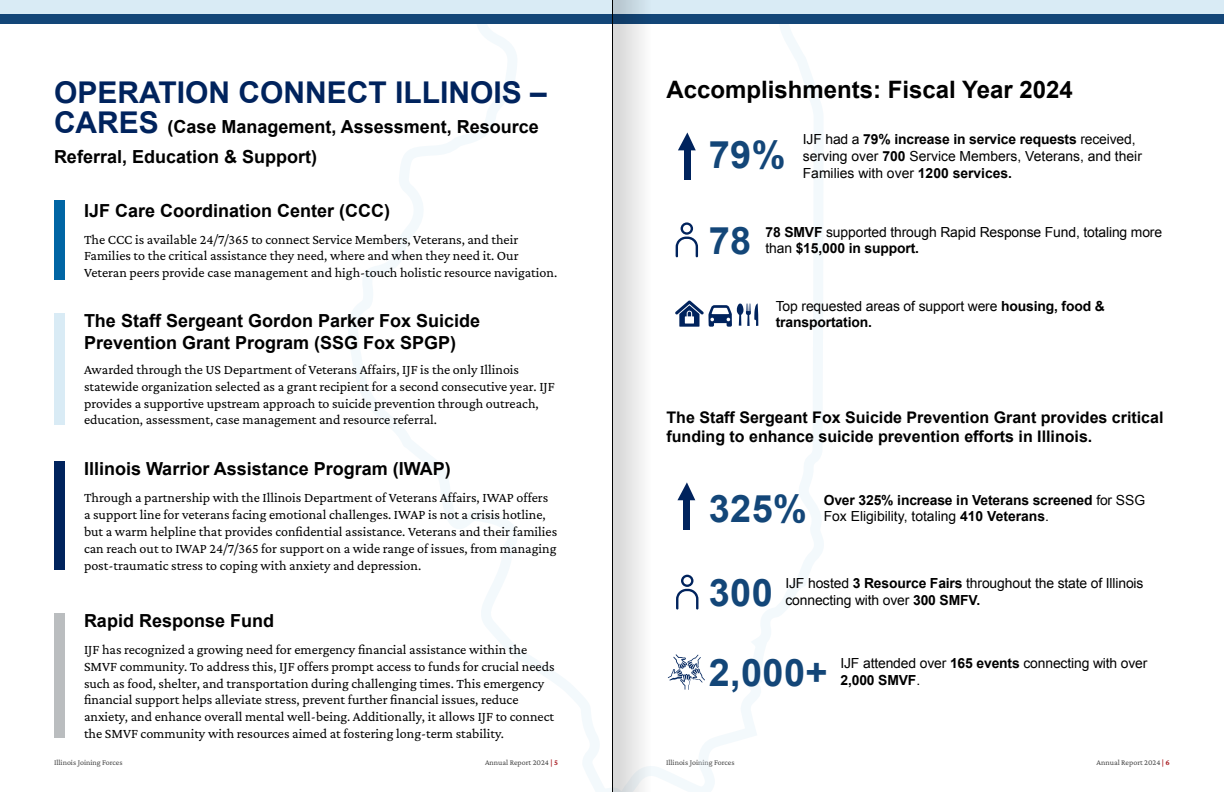
<style>
.page{position:relative;width:1224px;height:792px;background:#fff}
.page>*{position:absolute;margin:0;border:0;box-sizing:border-box;transform-origin:0 0}
.t1{font:700 37.9px/79.9px "Arial";letter-spacing:.01em;color:#134678}
.t2{font:700 30px "Arial";color:#00235d}
.t3{font:700 24px "Arial";color:#000}
.t4{font:700 18px/30px "Arial";color:#000}
.t5{font:700 16px/19.2px "Arial";color:#000}
.t6{font:14px/16.8px "Crimson Pro";color:#000}
.t7{font:13.9px/16.7px "Arial";letter-spacing:-.01em;color:#000}
.t8{font:700 13.9px/16.7px "Arial";letter-spacing:-.01em;color:#000}
.t9{font:8px "Crimson Pro";color:#454545}
.s1{font-size:30px;color:#00235d}
.s2{font-weight:700}
.s3{font-weight:400}
.s4{font-weight:700;color:#a91f24}
</style>
<div class="page">
<svg style="left:341px;top:23px;width:492px;height:769px"></svg>
<div style="left:54px;top:461px;width:11px;height:109px;background:#00235d"></div>
<div style="left:54px;top:614px;width:11px;height:124px;background:#babdbf"></div>
<div style="left:54px;top:313px;width:11px;height:111px;background:#d9ebf5"></div>
<div style="left:54px;top:200px;width:11px;height:80px;background:#0065a4"></div>
<div style="left:0;top:0;width:1224px;height:23px;background:#134678"></div>
<div style="left:0;top:0;width:1224px;height:13px;background:#d9ebf5"></div>
<svg style="left:714px;top:300px;width:44px;height:27px"></svg>
<svg style="left:613px;top:0;width:101px;height:792px"></svg>
<hr style="left:612px;top:0;width:1px;height:792px;background:#000">
<h2 class="t2" style="left:54px;top:73px;width:494px">OPERATION CONNECT ILLINOIS –</h2>
<p class="t4" style="left:54px;top:112px;width:486px"><span class="s1">CARES</span> (Case Management, Assessment, Resource<br>Referral, Education &amp; Support)</p>
<p class="t4" style="left:84px;top:196px;width:308px">IJF Care Coordination Center (CCC)</p>
<p class="t6" style="left:84px;top:230px;width:475px">The CCC is available 24/7/365 to connect Service Members, Veterans, and their<br>Families to the critical assistance they need, where and when they need it. Our<br>Veteran peers provide case management and high-touch holistic resource navigation.</p>
<p class="t4" style="left:84px;top:311px;width:398px;line-height:21.6px">The Staff Sergeant Gordon Parker Fox Suicide<br>Prevention Grant Program (SSG Fox SPGP)</p>
<p class="t6" style="left:84px;top:361px;width:472px">Awarded through the US Department of Veterans Affairs, IJF is the only Illinois statewide organization selected as a grant recipient for a second consecutive year. IJF provides a supportive upstream approach to suicide prevention through outreach, education, assessment, case management and resource referral.</p>
<p class="t4" style="left:84px;top:455px;width:368px">Illinois Warrior Assistance Program (IWAP)</p>
<p class="t6" style="left:84px;top:489px;width:475px">Through a partnership with the Illinois Department of Veterans Affairs, IWAP offers a support line for veterans facing emotional challenges. IWAP is not a crisis hotline, but a warm helpline that provides confidential assistance. Veterans and their families can reach out to IWAP 24/7/365 for support on a wide range of issues, from managing post-traumatic stress to coping with anxiety and depression.</p>
<p class="t4" style="left:84px;top:606px;width:192px">Rapid Response Fund</p>
<p class="t6" style="left:84px;top:641px;width:472px">IJF has recognized a growing need for emergency financial assistance within the SMVF community. To address this, IJF offers prompt access to funds for crucial needs such as food, shelter, and transportation during challenging times. This emergency financial support helps alleviate stress, prevent further financial issues, reduce anxiety, and enhance overall mental well-being. Additionally, it allows IJF to connect the SMVF community with resources aimed at fostering long-term stability.</p>
<h3 class="t3" style="left:666px;top:74px;width:408px">Accomplishments: Fiscal Year 2024</h3>
<h1 class="t1" style="left:709px;top:116px;width:78px">79%</h1>
<p class="t7" style="left:803px;top:131px;width:341px">IJF had a <span class="s2">79% increase in service requests</span> received, serving over <span class="s2">700</span> Service Members, Veterans, and their<br>Families with over <span class="s2">1200 services.</span></p>
<h1 class="t1" style="left:709px;top:202px;width:44px">78</h1>
<p class="t7" style="left:765px;top:224px;width:398px"><span class="s2">78 SMVF</span> supported through Rapid Response Fund, totaling more than <span class="s2">$15,000 in support.</span></p>
<p class="t7" style="left:776px;top:298px;width:331px">Top requested areas of support were <span class="s2">housing, food &amp; transportation.</span></p>
<p class="t5" style="left:666px;top:409px;width:499px">The Staff Sergeant Fox Suicide Prevention Grant provides critical funding to enhance suicide prevention efforts in Illinois.</p>
<h1 class="t1" style="left:709px;top:470px;width:100px">325%</h1>
<p class="t8" style="left:824px;top:492px;width:323px">Over 325% increase in Veterans screened <span class="s3">for SSG<br>Fox Eligibility, totaling</span> 410 Veterans<span class="s3">.</span></p>
<p class="t7" style="left:785px;top:575px;width:360px">IJF hosted <span class="s2">3 Resource Fairs</span> throughout the state of Illinois connecting with over <span class="s2">300 SMFV.</span></p>
<h1 class="t1" style="left:709px;top:554px;width:120px">300<br>2,000+</h1>
<p class="t7" style="left:840px;top:655px;width:309px">IJF attended over <span class="s2">165 events</span> connecting with over<br><span class="s2">2,000 SMVF</span>.</p>
<p class="t9" style="left:54px;top:757px;width:70px">Illinois Joining Forces</p>
<p class="t9" style="left:485px;top:757px;width:74px">Annual Report 2024 <span class="s4">| 5</span></p>
<p class="t9" style="left:666px;top:757px;width:70px">Illinois Joining Forces</p>
<p class="t9" style="left:1097px;top:757px;width:75px">Annual Report 2024 <span class="s4">| 6</span></p>
</div>
